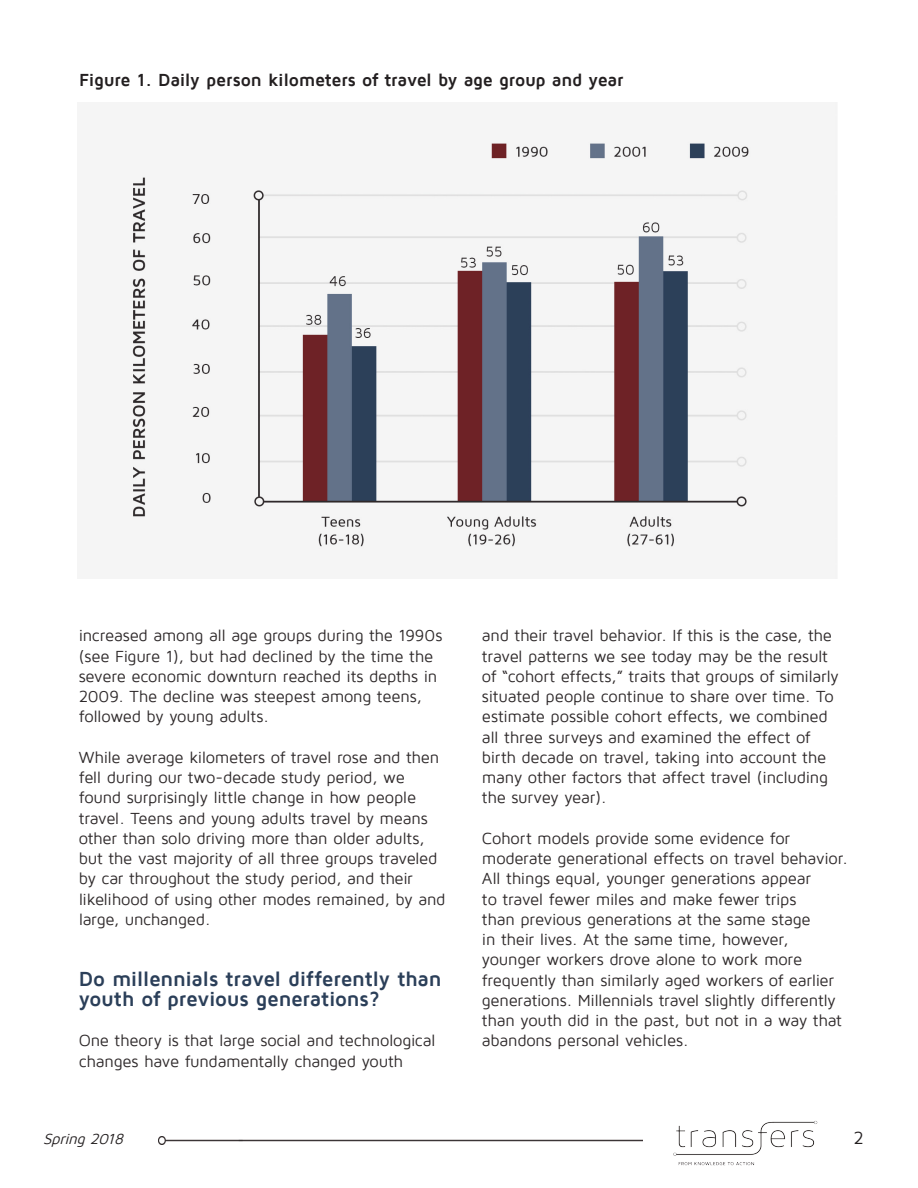
<style>
.page{position:relative;width:918px;height:1188px;background:#fff}
.page>*{position:absolute;margin:0;border:0;box-sizing:border-box;transform-origin:0 0}
.t1{font:700 21px/20.2px "Maven Pro";letter-spacing:-.015em;color:#2b3f59}
.t2{font:700 18px "Maven Pro";letter-spacing:-.015em;color:#231f20}
.t3{font:18px "Maven Pro";color:#231f20}
.t4{font:16.5px/20.2px "Maven Pro";letter-spacing:-.015em;color:#2e292a}
.t5{font:italic 15px "Maven Pro";color:#231f20}
</style>
<div class="page">
<img style="left:158px;top:1136px;width:485px;height:8px">
<img style="left:673px;top:1120px;width:145px;height:46px">
<img style="left:130px;top:103px;width:707px;height:475px">
<p class="t2" style="left:79px;top:70px;width:546px">Figure 1. Daily person kilometers of travel by age group and year</p>
<p class="t4" style="left:79px;top:626px;width:365px">increased among all age groups during the 1990s (see Figure 1), but had declined by the time the severe economic downturn reached its depths in 2009. The decline was steepest among teens, followed by young adults.</p>
<p class="t4" style="left:79px;top:747px;width:368px">While average kilometers of travel rose and then fell during our two-decade study period, we found surprisingly little change in how people travel. Teens and young adults travel by means other than solo driving more than older adults, but the vast majority of all three groups traveled by car throughout the study period, and their likelihood of using other modes remained, by and large, unchanged.</p>
<p class="t1" style="left:79px;top:968px;width:365px">Do millennials travel differently than youth of previous generations?</p>
<p class="t4" style="left:79px;top:1031px;width:358px">One theory is that large social and technological changes have fundamentally changed youth</p>
<p class="t4" style="left:482px;top:626px;width:358px">and their travel behavior. If this is the case, the travel patterns we see today may be the result of “cohort effects,” traits that groups of similarly situated people continue to share over time. To estimate possible cohort effects, we combined all three surveys and examined the effect of birth decade on travel, taking into account the many other factors that affect travel (including the survey year).</p>
<p class="t4" style="left:482px;top:828px;width:367px">Cohort models provide some evidence for moderate generational effects on travel behavior.<br>All things equal, younger generations appear<br>to travel fewer miles and make fewer trips<br>than previous generations at the same stage<br>in their lives. At the same time, however, younger workers drove alone to work more frequently than similarly aged workers of earlier generations. Millennials travel slightly differently than youth did in the past, but not in a way that abandons personal vehicles.</p>
<p class="t5" style="left:43px;top:1131px;width:85px">Spring 2018</p>
<p class="t3" style="left:854px;top:1129px;width:12px">2</p>
</div>
